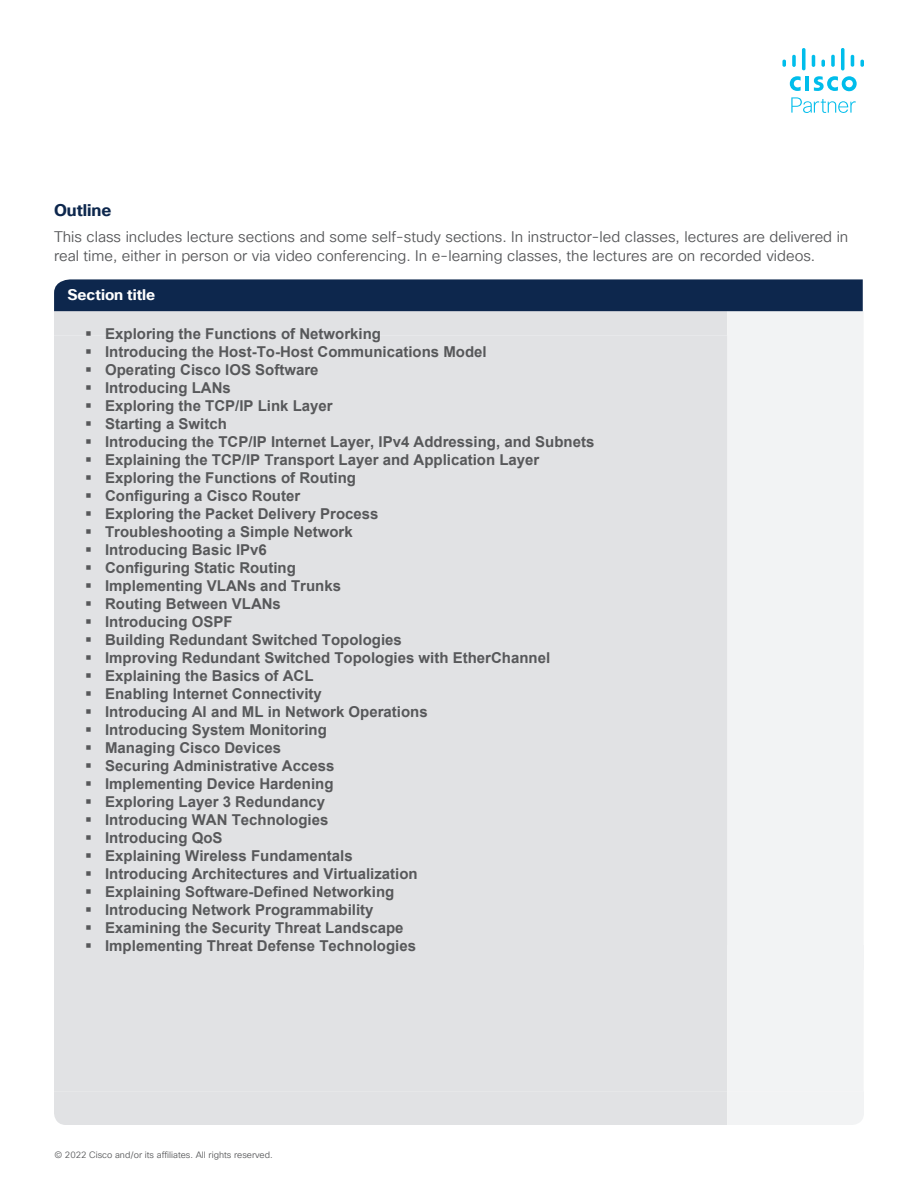
<style>
.page{position:relative;width:918px;height:1188px;background:#fff}
.page>*{position:absolute;margin:0;border:0;box-sizing:border-box;transform-origin:0 0}
.Subhead3_Midnight_bl{font:700 16.5px "Cisco Sans TT";color:#0d274d}
.Table_body{font:700 15px "Arial";color:#57585a}
.Body{font:15px/19.5px "Cisco Sans TT Light";color:#57585a}
.Table_Head{font:700 15px "Cisco Sans TT";color:#fff}
.Footer_white{font:9px "Cisco Sans TT Light";color:#58595b}
</style>
<div class="page">
<svg style="left:790px;top:76px;width:67px;height:37px"></svg>
<svg style="left:782px;top:60px;width:4px;height:7px"></svg>
<svg style="left:792px;top:54px;width:4px;height:13px"></svg>
<svg style="left:802px;top:48px;width:4px;height:22px"></svg>
<svg style="left:812px;top:54px;width:3px;height:13px"></svg>
<svg style="left:821px;top:60px;width:4px;height:7px"></svg>
<svg style="left:831px;top:54px;width:4px;height:13px"></svg>
<svg style="left:841px;top:48px;width:4px;height:22px"></svg>
<svg style="left:851px;top:54px;width:3px;height:13px"></svg>
<svg style="left:860px;top:59px;width:4px;height:8px"></svg>
<div style="left:54px;top:311px;width:673px;height:780px;background:#e1e2e4"></div>
<div style="left:727px;top:311px;width:137px;height:780px;background:#f2f3f4"></div>
<div style="left:54px;top:336px;width:673px;height:609px;background:#e1e2e4"></div>
<div style="left:54px;top:945px;width:673px;height:24px;background:#e1e2e4"></div>
<div style="left:727px;top:945px;width:137px;height:24px;background:#f2f3f4"></div>
<div style="left:54px;top:279px;width:809px;height:32px;background:#0d274d"></div>
<svg style="left:54px;top:1091px;width:810px;height:34px"></svg>
<p class="Subhead3_Midnight_bl" style="left:54px;top:200px;width:59px">Outline</p>
<p class="Body" style="left:54px;top:227px;width:796px">This class includes lecture sections and some self-study sections. In instructor-led classes, lectures are delivered in real time, either in person or via video conferencing. In e-learning classes, the lectures are on recorded videos.</p>
<p class="Table_Head" style="left:68px;top:285px;width:89px">Section title</p>
<p class="Table_body" style="left:85px;top:323px;width:297px">▪ Exploring the Functions of Networking</p>
<p class="Table_body" style="left:85px;top:341px;width:403px">▪ Introducing the Host-To-Host Communications Model</p>
<p class="Table_body" style="left:85px;top:359px;width:235px">▪ Operating Cisco IOS Software</p>
<p class="Table_body" style="left:85px;top:377px;width:147px">▪ Introducing LANs</p>
<p class="Table_body" style="left:85px;top:395px;width:249px">▪ Exploring the TCP/IP Link Layer</p>
<p class="Table_body" style="left:85px;top:413px;width:143px">▪ Starting a Switch</p>
<p class="Table_body" style="left:85px;top:431px;width:511px">▪ Introducing the TCP/IP Internet Layer, IPv4 Addressing, and Subnets</p>
<p class="Table_body" style="left:85px;top:449px;width:456px">▪ Explaining the TCP/IP Transport Layer and Application Layer</p>
<p class="Table_body" style="left:85px;top:467px;width:272px">▪ Exploring the Functions of Routing</p>
<p class="Table_body" style="left:85px;top:485px;width:217px">▪ Configuring a Cisco Router</p>
<p class="Table_body" style="left:85px;top:503px;width:295px">▪ Exploring the Packet Delivery Process</p>
<p class="Table_body" style="left:85px;top:521px;width:269px">▪ Troubleshooting a Simple Network</p>
<p class="Table_body" style="left:85px;top:539px;width:183px">▪ Introducing Basic IPv6</p>
<p class="Table_body" style="left:85px;top:557px;width:212px">▪ Configuring Static Routing</p>
<p class="Table_body" style="left:85px;top:575px;width:257px">▪ Implementing VLANs and Trunks</p>
<p class="Table_body" style="left:85px;top:593px;width:197px">▪ Routing Between VLANs</p>
<p class="Table_body" style="left:85px;top:611px;width:149px">▪ Introducing OSPF</p>
<p class="Table_body" style="left:85px;top:629px;width:318px">▪ Building Redundant Switched Topologies</p>
<p class="Table_body" style="left:85px;top:647px;width:467px">▪ Improving Redundant Switched Topologies with EtherChannel</p>
<p class="Table_body" style="left:85px;top:665px;width:230px">▪ Explaining the Basics of ACL</p>
<p class="Table_body" style="left:85px;top:683px;width:238px">▪ Enabling Internet Connectivity</p>
<p class="Table_body" style="left:85px;top:701px;width:344px">▪ Introducing AI and ML in Network Operations</p>
<p class="Table_body" style="left:85px;top:719px;width:243px">▪ Introducing System Monitoring</p>
<p class="Table_body" style="left:85px;top:737px;width:197px">▪ Managing Cisco Devices</p>
<p class="Table_body" style="left:85px;top:755px;width:251px">▪ Securing Administrative Access</p>
<p class="Table_body" style="left:85px;top:773px;width:250px">▪ Implementing Device Hardening</p>
<p class="Table_body" style="left:85px;top:791px;width:242px">▪ Exploring Layer 3 Redundancy</p>
<p class="Table_body" style="left:85px;top:809px;width:245px">▪ Introducing WAN Technologies</p>
<p class="Table_body" style="left:85px;top:827px;width:139px">▪ Introducing QoS</p>
<p class="Table_body" style="left:85px;top:845px;width:269px">▪ Explaining Wireless Fundamentals</p>
<p class="Table_body" style="left:85px;top:863px;width:334px">▪ Introducing Architectures and Virtualization</p>
<p class="Table_body" style="left:85px;top:881px;width:311px">▪ Explaining Software-Defined Networking</p>
<p class="Table_body" style="left:85px;top:899px;width:290px">▪ Introducing Network Programmability</p>
<p class="Table_body" style="left:85px;top:917px;width:320px">▪ Examining the Security Threat Landscape</p>
<p class="Table_body" style="left:85px;top:935px;width:332px">▪ Implementing Threat Defense Technologies</p>
<p class="Footer_white" style="left:54px;top:1149px;width:220px">© 2022 Cisco and/or its affiliates. All rights reserved.</p>
</div>
